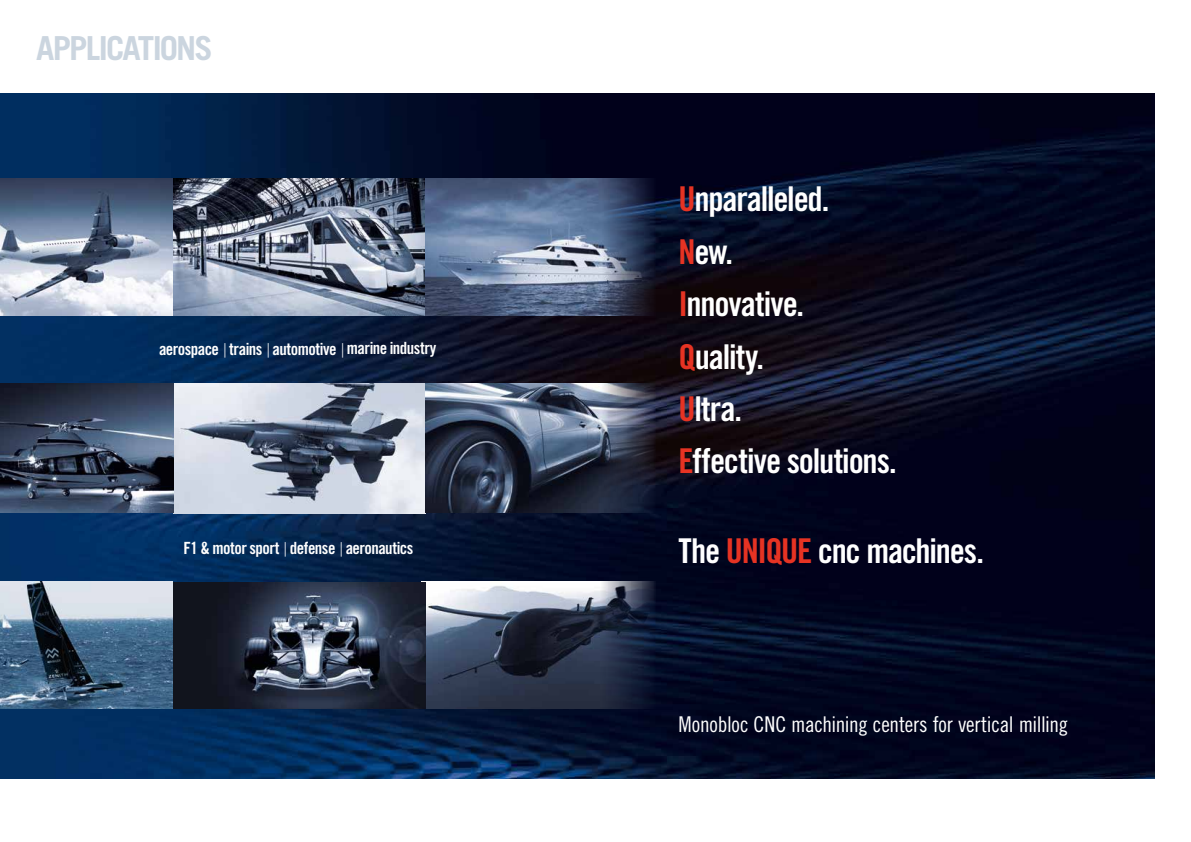
<style>
.page{position:relative;width:1191px;height:842px;background:#fff}
.page>*{position:absolute;margin:0;border:0;box-sizing:border-box;transform-origin:0 0}
.t1{font:34.2px/52.4px "Trade Gothic LT Std Bd Cn 20";letter-spacing:-.035em;color:#fff}
.t2{font:700 33.1px "Trade Gothic LT Std";letter-spacing:-.055em;color:#cbd5df}
.t3{font:21.7px "Trade Gothic LT Std Cn 18";letter-spacing:-.01em;color:#fff}
.t4{font:16.8px "Trade Gothic LT Std Bd Cn 20";letter-spacing:-.03em;color:#fff}
.s1{font-family:"Trade Gothic LT Std Cn 18 Obl";font-size:13px}
.s2{color:#e63323}
</style>
<div class="page">
<img style="left:0;top:94px;width:1154px;height:685px">
<img style="left:0;top:383px;width:656px;height:130px">
<img style="left:425px;top:582px;width:231px;height:127px">
<img style="left:0;top:179px;width:656px;height:137px">
<img style="left:0;top:582px;width:425px;height:127px">
<svg style="left:425px;top:383px;width:231px;height:129px;background:#434d61"></svg>
<p class="t2" style="left:36px;top:28px;width:178px">APPLICATIONS</p>
<p class="t4" style="left:159px;top:339px;width:279px">aerospace <span class="s1">|</span> trains <span class="s1">|</span> automotive <span class="s1">|</span> marine industry</p>
<p class="t4" style="left:183px;top:538px;width:231px">F1 &amp; motor sport <span class="s1">|</span> defense <span class="s1">|</span> aeronautics</p>
<p class="t1" style="left:678px;top:172px;width:220px"><span class="s2">U</span>nparalleled.<br><span class="s2">N</span>ew.<br><span class="s2">I</span>nnovative.<br><span class="s2">Q</span>uality.<br><span class="s2">U</span>ltra.<br><span class="s2">E</span>ffective solutions.</p>
<p class="t1" style="left:678px;top:524px;width:307px">The <span class="s2">UNIQUE</span> cnc machines.</p>
<p class="t3" style="left:678px;top:711px;width:391px">Monobloc CNC machining centers for vertical milling</p>
</div>
